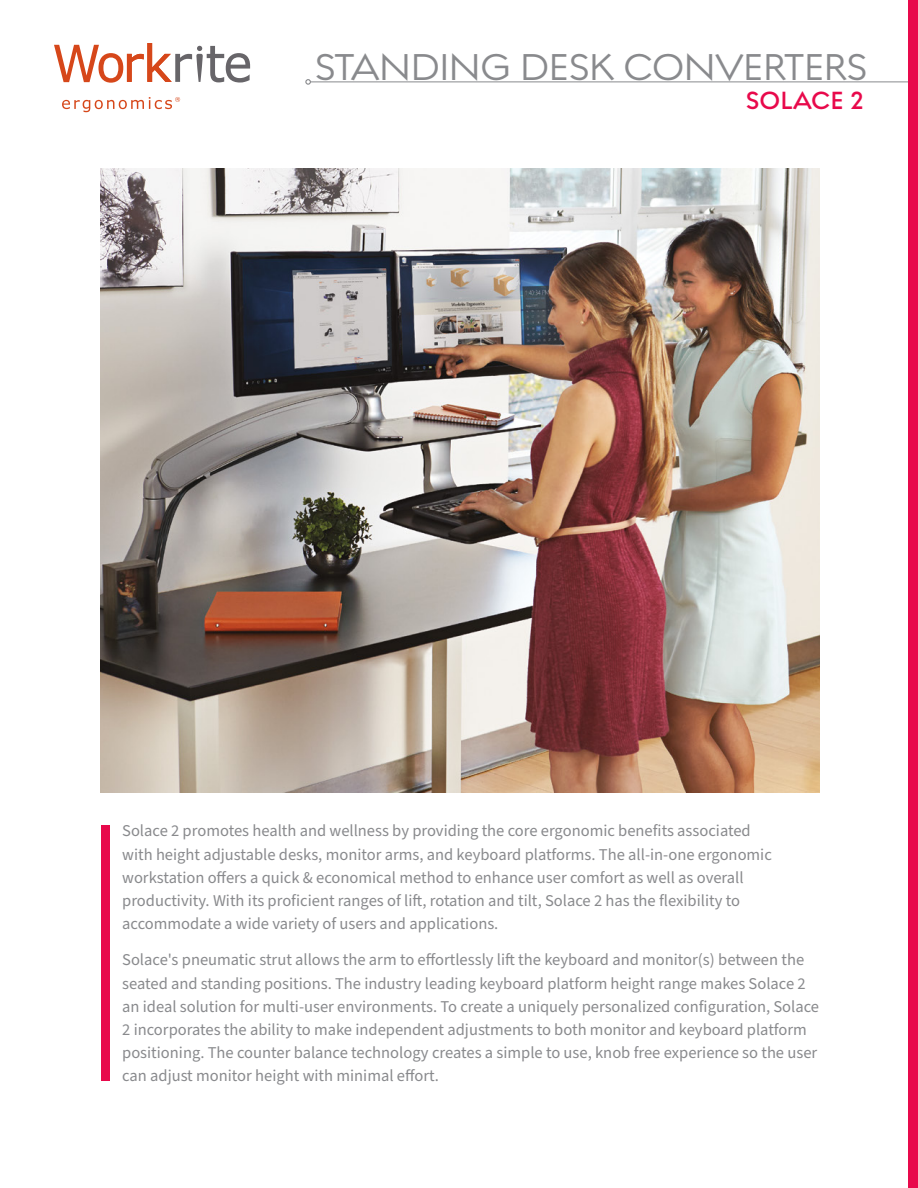
<style>
.page{position:relative;width:918px;height:1188px;background:#fff}
.page>*{position:absolute;margin:0;border:0;box-sizing:border-box;transform-origin:0 0}
.t1{font:500 40.5px "Regulator Nova";letter-spacing:-.01em;color:#898a8d}
.t2{font:600 27px "Regulator Nova";letter-spacing:.01em;color:#e8094b;scale:.96 1}
.t3{font:16.5px/23.1px "Source Sans Pro";color:#898a8d}
</style>
<div class="page">
<hr style="left:310px;top:82px;width:608px;height:1px;background:#898a8d">
<svg style="left:305px;top:79px;width:6px;height:6px"></svg>
<svg style="left:54px;top:43px;width:196px;height:40px"></svg>
<svg style="left:62px;top:97px;width:118px;height:15px"></svg>
<div style="left:909px;top:0;width:9px;height:1188px;background:#e8094b"></div>
<div style="left:101px;top:826px;width:8px;height:255px;background:#e8094b"></div>
<img style="left:101px;top:168px;width:719px;height:624px">
<h1 class="t1" style="left:315px;top:45px;width:554px">STANDING DESK CONVERTERS</h1>
<h2 class="t2" style="left:746px;top:85px;width:124px">SOLACE 2</h2>
<p class="t3" style="left:122px;top:820px;width:651px">Solace 2 promotes health and wellness by providing the core ergonomic benefits associated with height adjustable desks, monitor arms, and keyboard platforms. The all-in-one ergonomic workstation offers a quick &amp; economical method to enhance user comfort as well as overall productivity. With its proficient ranges of lift, rotation and tilt, Solace 2 has the flexibility to accommodate a wide variety of users and applications.</p>
<p class="t3" style="left:122px;top:949px;width:698px">Solace's pneumatic strut allows the arm to effortlessly lift the keyboard and monitor(s) between the seated and standing positions. The industry leading keyboard platform height range makes Solace 2 an ideal solution for multi-user environments. To create a uniquely personalized configuration, Solace 2 incorporates the ability to make independent adjustments to both monitor and keyboard platform positioning. The counter balance technology creates a simple to use, knob free experience so the user can adjust monitor height with minimal effort.</p>
</div>
